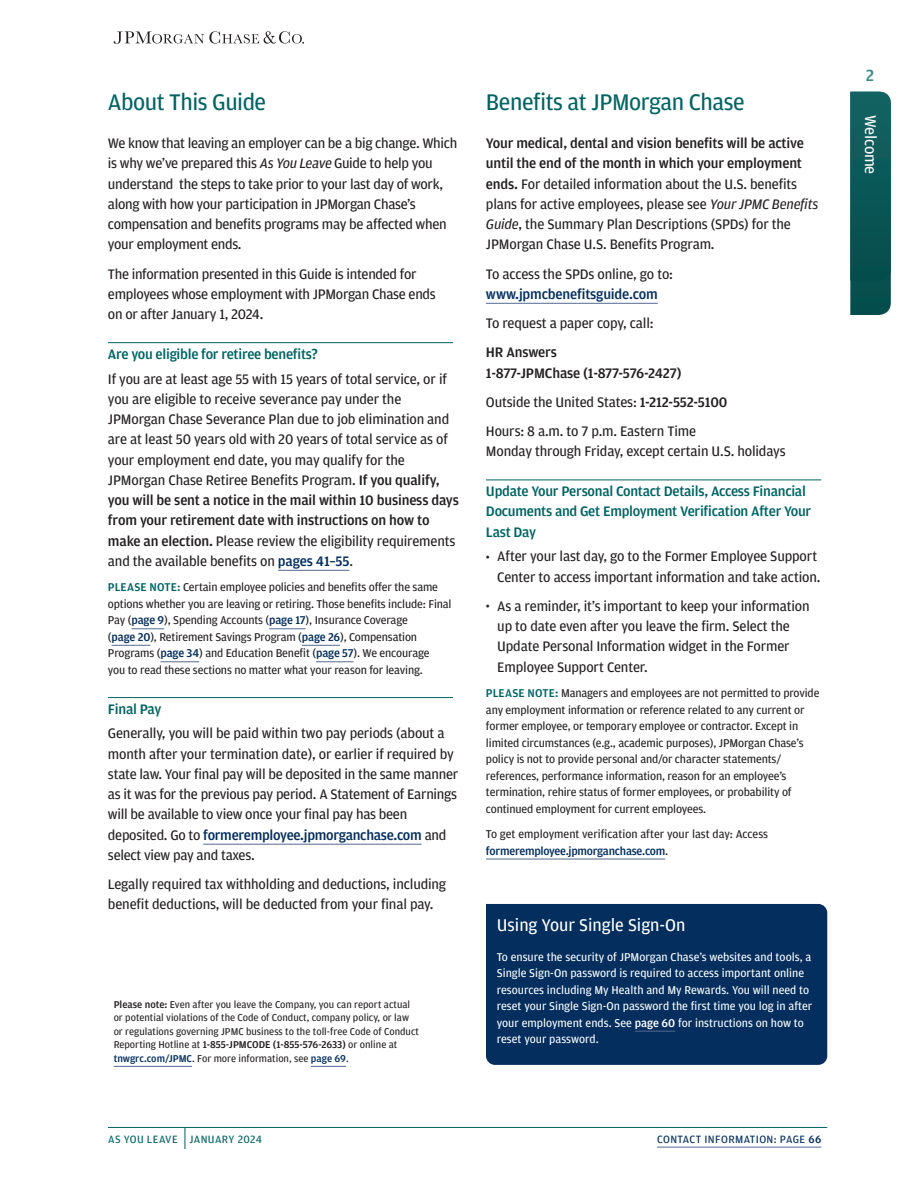
<style>
.page{position:relative;width:918px;height:1188px;background:#fff}
.page>*{position:absolute;margin:0;border:0;box-sizing:border-box;transform-origin:0 0}
.t1{font:24px "Amplitude";letter-spacing:-.02em;color:#006363}
.t2{font:18px "Amplitude";color:#fff}
.t3{font:500 17.25px "Amplitude";color:#408a8a}
.t4{font:16.5px "Amplitude";letter-spacing:-.015em;color:#fff}
.t5{font:14.7px/20.2px "Amplitude";letter-spacing:-.01em;color:#231f20}
.t6{font:500 14.7px/20.2px "Amplitude";letter-spacing:-.02em;color:#006363}
.t7{font:500 14.7px/20.2px "Amplitude";letter-spacing:-.01em;color:#231f20}
.t8{font:12px/16.5px "Amplitude";letter-spacing:-.01em;color:#231f20}
.t9{font:12px/16.5px "Amplitude";color:#fff}
.t10{font:11.25px "Amplitude";letter-spacing:.035em;color:#032e5d}
.t11{font:11.25px "Amplitude";letter-spacing:.035em;color:#006363}
.t12{font:10.5px/13.5px "Amplitude";color:#231f20}
.s1{font-style:italic}
.s2{font-weight:500}
.s3{font-weight:500;color:#032e5d}
.s4{font-weight:500;color:#006363}
.s5{font-size:12px}
</style>
<div class="page">
<svg style="left:114px;top:31px;width:190px;height:13px"></svg>
<hr style="left:657px;top:1147px;width:164px;height:1px;background:#556991">
<svg style="left:185px;top:1128px;width:1px;height:21px"></svg>
<hr style="left:108px;top:1127px;width:719px;height:1px;background:#006363">
<hr style="left:311px;top:1066px;width:35px;height:1px;background:#556991">
<hr style="left:114px;top:1066px;width:78px;height:1px;background:#556991">
<hr style="left:108px;top:697px;width:345px;height:1px;background:#006363">
<hr style="left:108px;top:342px;width:345px;height:1px;background:#006363">
<hr style="left:486px;top:480px;width:335px;height:1px;background:#006363">
<hr style="left:278px;top:570px;width:71px;height:1px;background:#556991">
<hr style="left:131px;top:629px;width:33px;height:1px;background:#556991">
<hr style="left:269px;top:629px;width:37px;height:1px;background:#556991">
<hr style="left:112px;top:645px;width:38px;height:1px;background:#556991">
<hr style="left:302px;top:645px;width:38px;height:1px;background:#556991">
<hr style="left:160px;top:662px;width:39px;height:1px;background:#556991">
<hr style="left:316px;top:662px;width:38px;height:1px;background:#556991">
<hr style="left:203px;top:844px;width:219px;height:1px;background:#556991">
<hr style="left:486px;top:303px;width:172px;height:1px;background:#556991">
<hr style="left:486px;top:859px;width:179px;height:1px;background:#556991">
<div style="left:486px;top:904px;width:341px;height:161px;background:#032e5d"></div>
<hr style="left:635px;top:1031px;width:40px;height:1px;background:#556991">
<svg style="left:850px;top:92px;width:41px;height:223px;background:#0d5857"></svg>
<h3 class="t1" style="left:108px;top:88px;width:160px">About This Guide</h3>
<p class="t5" style="left:108px;top:133px;width:351px">We know that leaving an employer can be a big change. Which is why we’ve prepared this <span class="s1">As You Leave</span> Guide to help you understand the steps to take prior to your last day of work, along with how your participation in JPMorgan Chase’s compensation and benefts programs may be afected when your employment ends.</p>
<p class="t5" style="left:108px;top:264px;width:329px">The information presented in this Guide is intended for employees whose employment with JPMorgan Chase ends on or after January 1, 2024.</p>
<h4 class="t6" style="left:108px;top:344px;width:212px">Are you eligible for retiree benefts?</h4>
<p class="t5" style="left:108px;top:369px;width:352px">If you are at least age 55 with 15 years of total service, or if you are eligible to receive severance pay under the JPMorgan Chase Severance Plan due to job elimination and are at least 50 years old with 20 years of total service as of your employment end date, you may qualify for the JPMorgan Chase Retiree Benefts Program. <span class="s2">If you qualify, you will be sent a notice in the mail within 10 business days from your retirement date with instructions on how to make an election.</span> Please review the eligibility requirements and the available benefts on <span class="s3">pages 41–55</span>.</p>
<h5 class="t8" style="left:108px;top:579px;width:332px"><span class="s4">PLEASE NOTE:</span> Certain employee policies and benefts ofer the same</h5>
<p class="t8" style="left:108px;top:596px;width:345px">options whether you are leaving or retiring. Those benefts include: Final Pay (<span class="s3">page 9</span>), Spending Accounts (<span class="s3">page 17</span>), Insurance Coverage<br>(<span class="s3">page 20</span>), Retirement Savings Program (<span class="s3">page 26</span>), Compensation Programs (<span class="s3">page 34</span>) and Education Beneft (<span class="s3">page 57</span>). We encourage<br>you to read these sections no matter what your reason for leaving.</p>
<h4 class="t6" style="left:108px;top:699px;width:55px">Final Pay</h4>
<p class="t5" style="left:108px;top:724px;width:352px">Generally, you will be paid within two pay periods (about a month after your termination date), or earlier if required by state law. Your fnal pay will be deposited in the same manner as it was for the previous pay period. A Statement of Earnings will be available to view once your fnal pay has been deposited. Go to <span class="s3">formeremployee.jpmorganchase.com</span> and select view pay and taxes.</p>
<p class="t5" style="left:108px;top:874px;width:340px">Legally required tax withholding and deductions, including beneft deductions, will be deducted from your fnal pay.</p>
<p class="t12" style="left:114px;top:998px;width:307px"><span class="s2">Please note:</span> Even after you leave the Company, you can report actual or potential violations of the Code of Conduct, company policy, or law or regulations governing JPMC business to the toll-free Code of Conduct Reporting Hotline at <span class="s2">1-855-JPMCODE (1-855-576-2633)</span> or online at <span class="s3">tnwgrc.com/JPMC</span>. For more information, see <span class="s3">page 69</span>.</p>
<h3 class="t1" style="left:486px;top:88px;width:260px">Benefts at JPMorgan Chase</h3>
<p class="t5" style="left:486px;top:133px;width:334px"><span class="s2">Your medical, dental and vision benefts will be active until the end of the month in which your employment ends.</span> For detailed information about the U.S. benefts plans for active employees, please see <span class="s1">Your JPMC Benefts Guide</span>, the Summary Plan Descriptions (SPDs) for the JPMorgan Chase U.S. Benefts Program.</p>
<p class="t5" style="left:486px;top:264px;width:189px">To access the SPDs online, go to: <span class="s3">www.jpmcbeneftsguide.com</span></p>
<p class="t5" style="left:486px;top:313px;width:169px">To request a paper copy, call:</p>
<p class="t7" style="left:486px;top:342px;width:197px">HR Answers<br>1-877-JPMChase (1-877-576-2427)</p>
<p class="t5" style="left:486px;top:392px;width:243px">Outside the United States: <span class="s2">1-212-552-5100</span></p>
<p class="t5" style="left:486px;top:421px;width:301px">Hours: 8 a.m. to 7 p.m. Eastern Time<br>Monday through Friday, except certain U.S. holidays</p>
<h4 class="t6" style="left:486px;top:481px;width:327px">Update Your Personal Contact Details, Access Financial<br>Documents and Get Employment Verifcation After Your<br>Last Day</h4>
<p class="t5" style="left:486px;top:546px;width:336px;text-align:right"><span class="s5">•</span> After your last day, go to the Former Employee Support<br>Center to access important information and take action.</p>
<p class="t5" style="left:497px;top:596px;width:314px;text-indent:-11px"><span class="s5">•</span> As a reminder, it’s important to keep your information up to date even after you leave the frm. Select the Update Personal Information widget in the Former Employee Support Center.</p>
<h5 class="t8" style="left:486px;top:685px;width:335px"><span class="s4">PLEASE NOTE:</span> Managers and employees are not permitted to provide</h5>
<p class="t8" style="left:486px;top:701px;width:320px">any employment information or reference related to any current or former employee, or temporary employee or contractor. Except in limited circumstances (e.g., academic purposes), JPMorgan Chase’s policy is not to provide personal and/or character statements/ references, performance information, reason for an employee’s termination, rehire status of former employees, or probability of continued employment for current employees.</p>
<p class="t8" style="left:486px;top:826px;width:284px">To get employment verifcation after your last day: Access <span class="s3">formeremployee.jpmorganchase.com</span>.</p>
<h4 class="t2" style="left:497px;top:915px;width:190px">Using Your Single Sign-On</h4>
<p class="t9" style="left:497px;top:965px;width:317px">Single Sign-On password is required to access important online resources including My Health and My Rewards. You will need to reset your Single Sign-On password the frst time you log in after your employment ends. See <span class="s2">page 60</span> for instructions on how to reset your password.</p>
<p class="t9" style="left:497px;top:949px;width:316px">To ensure the security of JPMorgan Chase’s websites and tools, a</p>
<p class="t11" style="left:108px;top:1133px;width:156px">AS YOU LEAVE JANUARY 2024</p>
<p class="t10" style="left:657px;top:1133px;width:166px">CONTACT INFORMATION: PAGE <span class="s2">66</span></p>
<p class="t3" style="left:866px;top:66px;width:10px">2</p>
<p class="t4" style="left:880px;top:115px;width:61px;rotate:90deg">Welcome</p>
</div>
